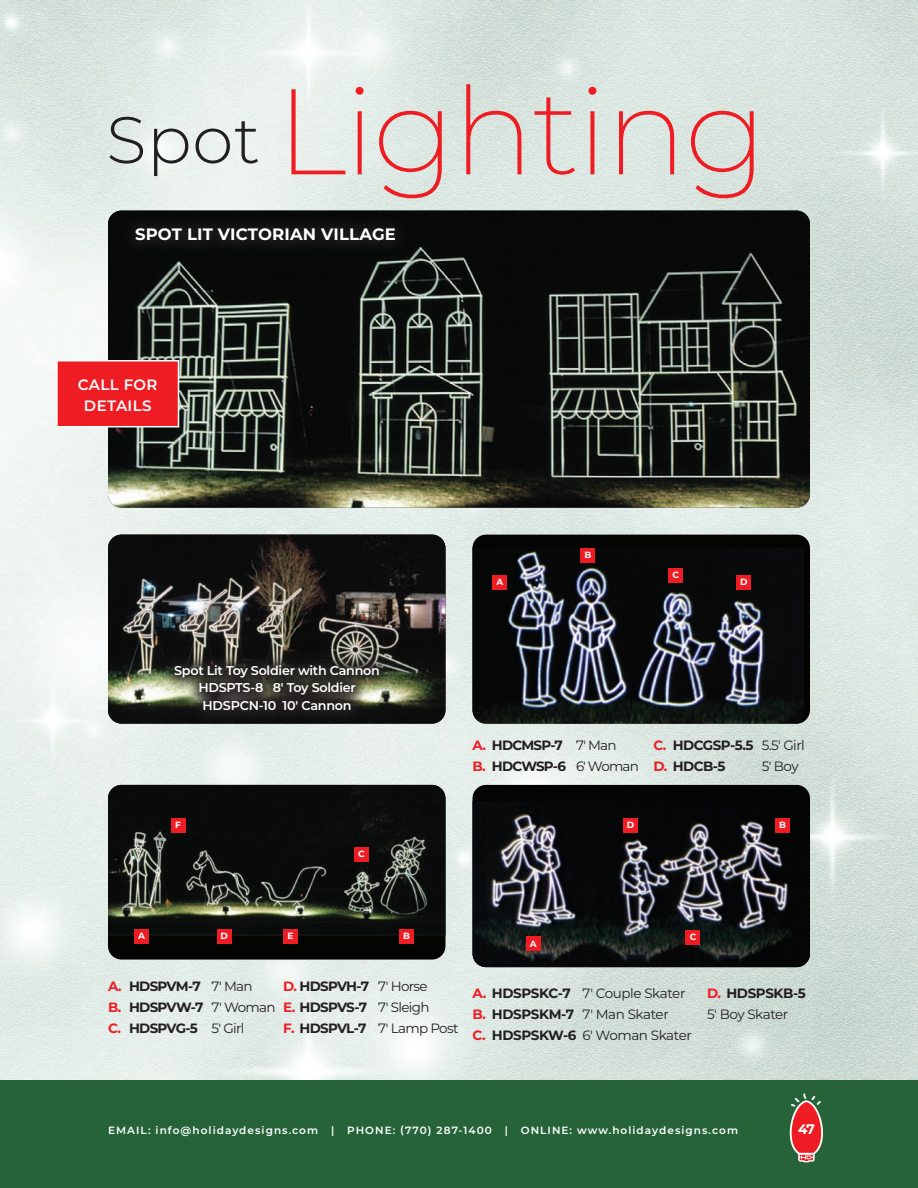
<style>
.page{position:relative;width:918px;height:1188px;background:#fff}
.page>*{position:absolute;margin:0;border:0;box-sizing:border-box;transform-origin:0 0}
.t1{font:200 121.5px "Montserrat";letter-spacing:-.02em;color:#ee1d23}
.t2{font:300 66px "Montserrat";color:#231f20}
.t3{font:700 16.5px "Montserrat";letter-spacing:.01em;color:#fff}
.t4{font:600 15px/21px "Montserrat";letter-spacing:.025em;color:#fff;text-align:center}
.t5{font:700 13.5px/21px "Montserrat";letter-spacing:-.05em;color:#231f20}
.t6{font:13.5px/21px "Montserrat";letter-spacing:-.03em;color:#231f20}
.t7{font:13.5px/21px "Montserrat";letter-spacing:-.05em;color:#231f20}
.t8{font:600 13.5px "Montserrat";color:#fff}
.t9{font:600 12.75px/17.5px "Montserrat";letter-spacing:-.02em;color:#fff;text-align:center}
.t10{font:600 10.5px "Montserrat";letter-spacing:.1em;color:#fff}
.t11{font:700 9px "Montserrat";color:#fff}
.s1{color:#ee1d23}
.s2{font-weight:400}
.s3{font-weight:700;color:#ee1d23}
.s4{font-weight:700}
</style>
<div class="page">
<img style="left:0;top:0;width:918px;height:1080px">
<img style="left:108px;top:211px;width:702px;height:297px">
<img style="left:108px;top:535px;width:338px;height:189px">
<div style="left:108px;top:785px;width:338px;height:175px;background:#040503;border-radius:14px"></div>
<img style="left:108px;top:785px;width:338px;height:151px">
<div style="left:472px;top:785px;width:338px;height:182px;background:#040503;border-radius:14px"></div>
<img style="left:472px;top:801px;width:338px;height:166px">
<div style="left:472px;top:535px;width:338px;height:189px;background:#040503;border-radius:14px"></div>
<img style="left:472px;top:547px;width:332px;height:177px">
<div style="left:122px;top:214px;width:288px;height:41px;background:#101010"></div>
<div style="left:57px;top:361px;width:122px;height:66px;background:#ee1d23"></div>
<div style="left:56px;top:360px;width:123px;height:67px;border:2px solid #fff"></div>
<svg style="left:161px;top:651px;width:232px;height:73px;background:#36362f"></svg>
<div style="left:134px;top:929px;width:15px;height:15px;background:#ee1d23"></div>
<div style="left:492px;top:575px;width:15px;height:15px;background:#ee1d23"></div>
<div style="left:526px;top:936px;width:15px;height:15px;background:#ee1d23"></div>
<div style="left:171px;top:818px;width:14px;height:14px;background:#ee1d23"></div>
<div style="left:217px;top:929px;width:14px;height:15px;background:#ee1d23"></div>
<div style="left:736px;top:575px;width:15px;height:15px;background:#ee1d23"></div>
<div style="left:623px;top:818px;width:15px;height:14px;background:#ee1d23"></div>
<div style="left:669px;top:568px;width:14px;height:14px;background:#ee1d23"></div>
<div style="left:686px;top:930px;width:14px;height:15px;background:#ee1d23"></div>
<div style="left:580px;top:548px;width:15px;height:15px;background:#ee1d23"></div>
<div style="left:775px;top:818px;width:15px;height:14px;background:#ee1d23"></div>
<div style="left:283px;top:929px;width:15px;height:15px;background:#ee1d23"></div>
<div style="left:399px;top:929px;width:15px;height:15px;background:#ee1d23"></div>
<div style="left:354px;top:847px;width:15px;height:15px;background:#ee1d23"></div>
<div style="left:0;top:1080px;width:918px;height:108px;background:#266339"></div>
<svg style="left:789px;top:1093px;width:34px;height:69px"></svg>
<h2 class="t2" style="left:106px;top:95px;width:155px">Spot</h2>
<h1 class="t1" style="left:276px;top:50px;width:493px">Lighting</h1>
<p class="t3" style="left:135px;top:222px;width:262px">SPOT LIT VICTORIAN VILLAGE</p>
<p class="t4" style="left:78px;top:374px;width:81px">CALL FOR<br>DETAILS</p>
<p class="t11" style="left:496px;top:576px;width:8px">A</p>
<p class="t11" style="left:584px;top:549px;width:8px">B</p>
<p class="t11" style="left:673px;top:568px;width:8px">C</p>
<p class="t11" style="left:740px;top:576px;width:9px">D</p>
<p class="t9" style="left:174px;top:661px;width:207px">Spot Lit Toy Soldier with Cannon<br>HDSPTS-8 8′ Toy Soldier<br>HDSPCN-10 10′ Cannon</p>
<p class="t11" style="left:175px;top:818px;width:7px">F</p>
<p class="t11" style="left:358px;top:847px;width:8px">C</p>
<p class="t5" style="left:473px;top:734px;width:168px"><span class="s1">A.</span> HDCMSP-7 <span class="s2">7′ Man<br></span><span class="s1">B.</span> HDCWSP-6 <span class="s2">6′ Woman</span></p>
<p class="t5" style="left:653px;top:734px;width:153px"><span class="s1">C.</span> HDCGSP-5.5 <span class="s2">5.5′ Girl<br></span><span class="s1">D.</span> HDCB-5</p>
<p class="t6" style="left:762px;top:755px;width:38px">5′ Boy</p>
<p class="t11" style="left:627px;top:818px;width:9px">D</p>
<p class="t11" style="left:779px;top:818px;width:8px">B</p>
<p class="t11" style="left:138px;top:930px;width:8px">A</p>
<p class="t11" style="left:220px;top:930px;width:9px">D</p>
<p class="t11" style="left:288px;top:930px;width:8px">E</p>
<p class="t11" style="left:403px;top:930px;width:8px">B</p>
<p class="t11" style="left:530px;top:937px;width:8px">A</p>
<p class="t11" style="left:690px;top:931px;width:8px">C</p>
<p class="t5" style="left:108px;top:975px;width:169px"><span class="s1">A.</span> HDSPVM-7 <span class="s2">7′ Man<br></span><span class="s1">B.</span> HDSPVW-7 <span class="s2">7′ Woman<br></span><span class="s1">C.</span> HDSPVG-5 <span class="s2">5′ Girl</span></p>
<p class="t7" style="left:283px;top:975px;width:177px"><span class="s3">D.</span> <span class="s4">HDSPVH-7</span> 7′ Horse<br><span class="s3">E.</span> <span class="s4">HDSPVS-7</span> 7′ Sleigh<br><span class="s3">F.</span> <span class="s4">HDSPVL-7</span> 7′ Lamp Post</p>
<p class="t6" style="left:473px;top:982px;width:221px"><span class="s3">A.</span> <span class="s4">HDSPSKC-7</span> 7′ Couple Skater<br><span class="s3">B.</span> <span class="s4">HDSPSKM-7</span> 7' Man Skater<br><span class="s3">C.</span> <span class="s4">HDSPSKW-6</span> 6' Woman Skater</p>
<p class="t6" style="left:707px;top:982px;width:100px"><span class="s3">D.</span> <span class="s4">HDSPSKB-5<br></span>5′ Boy Skater</p>
<p class="t10" style="left:108px;top:1123px;width:632px">EMAIL: info@holidaydesigns.com | PHONE: (770) 287-1400 | ONLINE: www.holidaydesigns.com</p>
<p class="t8" style="left:798px;top:1120px;width:18px">47</p>
</div>
